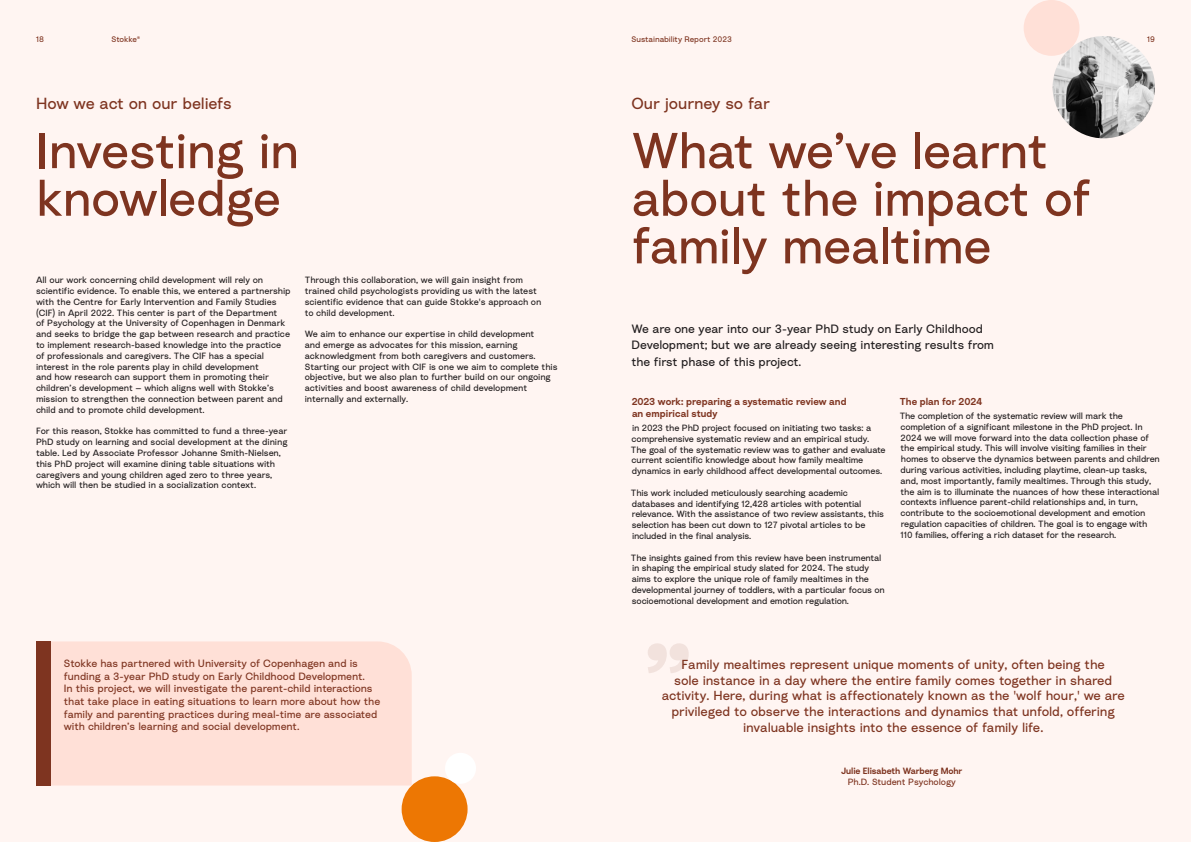
<style>
.page{position:relative;width:1191px;height:842px;background:#fff}
.page>*{position:absolute;margin:0;border:0;box-sizing:border-box;transform-origin:0 0}
.t1{font:50px/47.6px "Stokke";letter-spacing:-.02em;color:#7e3420}
.t2{font:16px "Stokke";letter-spacing:-.01em;color:#7e3420}
.t3{font:13px/15.6px "Stokke";letter-spacing:-.01em;color:#7e3420;text-align:center}
.t4{font:12px/16.2px "Stokke";letter-spacing:-.01em;color:#231f20}
.t5{font:10.5px/12.6px "Stokke";letter-spacing:-.01em;color:#7e3420}
.t6{font:600 10px/12px "Stokke";letter-spacing:.005em;color:#7e3420}
.t7{font:9px/10.8px "Stokke";letter-spacing:-.015em;color:#231f20}
.t8{font:600 9px "Stokke";letter-spacing:-.01em;color:#7e3420}
.t9{font:9px "Stokke";letter-spacing:-.01em;color:#7e3420}
.t10{font:8px "Stokke";letter-spacing:-.005em;color:#7e3420}
</style>
<div class="page">
<div style="left:0;top:0;width:595px;height:842px;background:#fff5f2"></div>
<div style="left:595px;top:0;width:596px;height:842px;background:#fff5f2"></div>
<div style="left:50px;top:641px;width:362px;height:144px;background:#ffe0d7"></div>
<div style="left:36px;top:641px;width:14px;height:144px;background:#7e3420"></div>
<img style="left:1052px;top:36px;width:103px;height:102px;border-radius:51px">
<div style="left:1023px;top:0;width:56px;height:56px;background:#ffe0d7;border-radius:50%"></div>
<svg style="left:648px;top:643px;width:40px;height:30px"></svg>
<div style="left:401px;top:776px;width:66px;height:66px;background:#ed7703;border-radius:50%"></div>
<div style="left:445px;top:753px;width:31px;height:31px;background:#fff;border-radius:50%"></div>
<p class="t10" style="left:36px;top:34px;width:9px">18</p>
<p class="t10" style="left:111px;top:34px;width:31px">Stokke®</p>
<p class="t10" style="left:631px;top:34px;width:102px">Sustainability Report 2023</p>
<p class="t10" style="left:1147px;top:34px;width:9px">19</p>
<h2 class="t2" style="left:36px;top:93px;width:197px">How we act on our beliefs</h2>
<h1 class="t1" style="left:36px;top:125px;width:264px">Investing in knowledge</h1>
<p class="t7" style="left:36px;top:274px;width:256px">All our work concerning child development will rely on scientific evidence. To enable this, we entered a partnership with the Centre for Early Intervention and Family Studies (CIF) in April 2022. This center is part of the Department<br>of Psychology at the University of Copenhagen in Denmark and seeks to bridge the gap between research and practice to implement research-based knowledge into the practice of professionals and caregivers. The CIF has a special interest in the role parents play in child development<br>and how research can support them in promoting their children’s development — which aligns well with Stokke’s mission to strengthen the connection between parent and child and to promote child development.</p>
<p class="t7" style="left:36px;top:425px;width:253px">For this reason, Stokke has committed to fund a three-year PhD study on learning and social development at the dining table. Led by Associate Professor Johanne Smith-Nielsen, this PhD project will examine dining table situations with caregivers and young children aged zero to three years, which will then be studied in a socialization context.</p>
<p class="t7" style="left:305px;top:274px;width:238px">Through this collaboration, we will gain insight from trained child psychologists providing us with the latest scientific evidence that can guide Stokke's approach on to child development.</p>
<p class="t7" style="left:305px;top:328px;width:254px">We aim to enhance our expertise in child development<br>and emerge as advocates for this mission, earning acknowledgment from both caregivers and customers.<br>Starting our project with CIF is one we aim to complete this objective, but we also plan to further build on our ongoing activities and boost awareness of child development internally and externally.</p>
<p class="t5" style="left:64px;top:657px;width:318px">Stokke has partnered with University of Copenhagen and is funding a 3-year PhD study on Early Childhood Development.<br>In this project, we will investigate the parent-child interactions that take place in eating situations to learn more about how the family and parenting practices during meal-time are associated with children’s learning and social development.</p>
<h2 class="t2" style="left:631px;top:93px;width:140px">Our journey so far</h2>
<h1 class="t1" style="left:631px;top:125px;width:461px">What we’ve learnt about the impact of family mealtime</h1>
<h3 class="t4" style="left:631px;top:320px;width:364px">We are one year into our 3-year PhD study on Early Childhood<br>Development; but we are already seeing interesting results from the first phase of this project.</h3>
<p class="t6" style="left:631px;top:395px;width:216px">2023 work: preparing a systematic review and an empirical study</p>
<p class="t7" style="left:631px;top:422px;width:256px">in 2023 the PhD project focused on initiating two tasks: a comprehensive systematic review and an empirical study.<br>The goal of the systematic review was to gather and evaluate current scientific knowledge about how family mealtime dynamics in early childhood affect developmental outcomes.</p>
<p class="t7" style="left:631px;top:487px;width:254px">This work included meticulously searching academic databases and identifying 12,428 articles with potential relevance. With the assistance of two review assistants, this selection has been cut down to 127 pivotal articles to be included in the final analysis.</p>
<p class="t7" style="left:631px;top:552px;width:255px">The insights gained from this review have been instrumental in shaping the empirical study slated for 2024. The study aims to explore the unique role of family mealtimes in the developmental journey of toddlers, with a particular focus on socioemotional development and emotion regulation.</p>
<p class="t6" style="left:900px;top:395px;width:84px">The plan for 2024</p>
<p class="t7" style="left:899px;top:410px;width:262px">The completion of the systematic review will mark the completion of a significant milestone in the PhD project. In 2024 we will move forward into the data collection phase of the empirical study. This will involve visiting families in their homes to observe the dynamics between parents and children during various activities, including playtime, clean-up tasks, and, most importantly, family mealtimes. Through this study, the aim is to illuminate the nuances of how these interactional contexts influence parent-child relationships and, in turn, contribute to the socioemotional development and emotion regulation capacities of children. The goal is to engage with 110 families, offering a rich dataset for the research.</p>
<p class="t3" style="left:662px;top:656px;width:464px">Family mealtimes represent unique moments of unity, often being the<br>sole instance in a day where the entire family comes together in shared activity. Here, during what is affectionately known as the 'wolf hour,' we are privileged to observe the interactions and dynamics that unfold, offering invaluable insights into the essence of family life.</p>
<p class="t8" style="left:841px;top:765px;width:123px">Julie Elisabeth Warberg Mohr</p>
<p class="t9" style="left:847px;top:776px;width:110px">Ph.D. Student Psychology</p>
</div>
